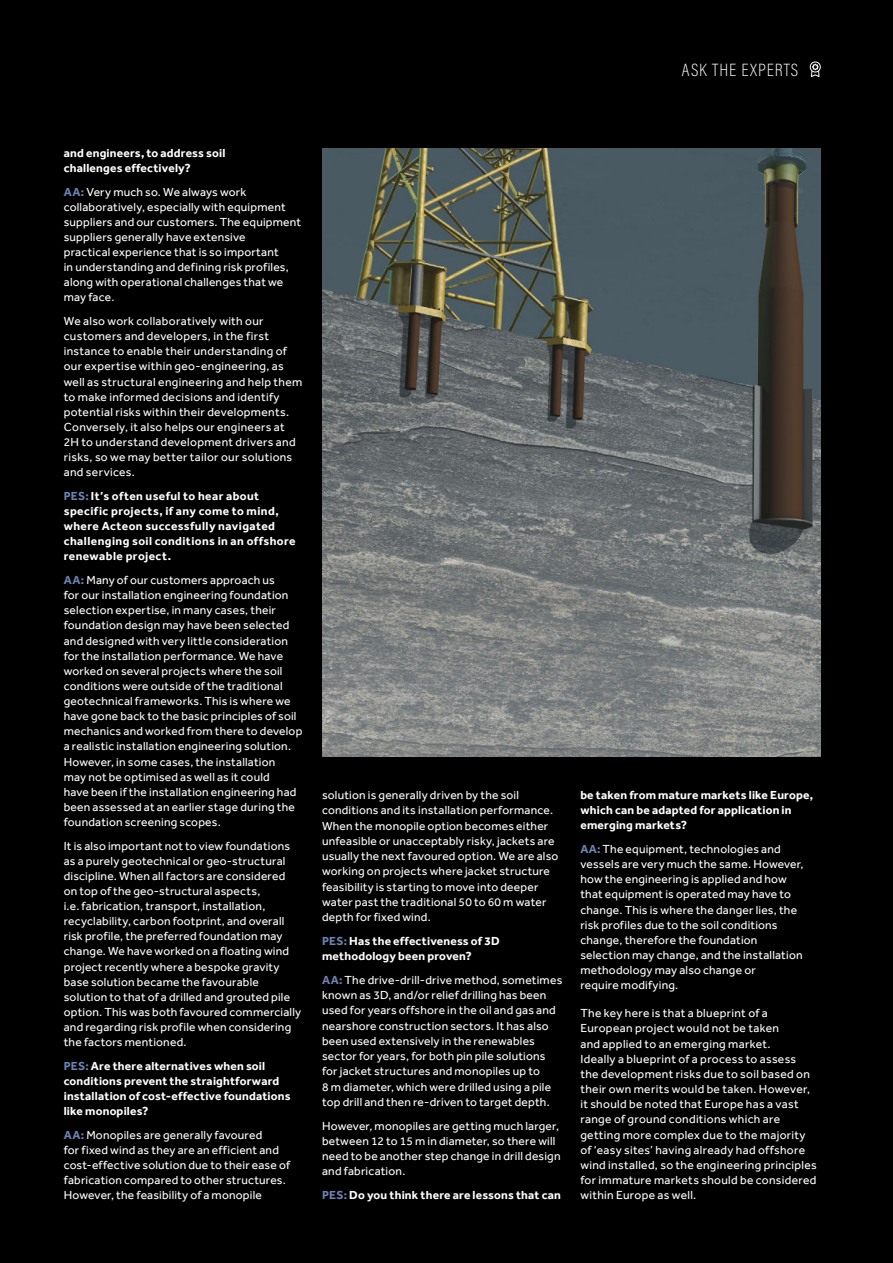
<style>
.page{position:relative;width:893px;height:1263px;background:#000}
.page>*{position:absolute;margin:0;border:0;box-sizing:border-box;transform-origin:0 0}
.t1{font:200 18px "Acumin Pro Cond";letter-spacing:.055em;color:#fff}
.t2{font:12px/15.1px "Effra";letter-spacing:.02em;color:#fff}
.t3{font:700 12px/15.1px "Effra";letter-spacing:.02em;color:#fff}
.s1{font-weight:700;color:#6c83b2}
.s2{color:#6c83b2}
</style>
<div class="page">
<img style="left:322px;top:149px;width:499px;height:608px">
<div style="left:810px;top:62px;width:11px;height:10px;border:1px solid #fff;border-radius:50%"></div>
<svg style="left:811px;top:63px;width:9px;height:14px"></svg>
<h1 class="t1" style="left:682px;top:59px;width:118px">ASK THE EXPERTS</h1>
<p class="t3" style="left:64px;top:146px;width:163px">and engineers, to address soil challenges effectively?</p>
<p class="t2" style="left:64px;top:185px;width:239px"><span class="s1">AA:</span> Very much so. We always work collaboratively, especially with equipment suppliers and our customers. The equipment suppliers generally have extensive<br>practical experience that is so important<br>in understanding and defining risk profiles, along with operational challenges that we may face.</p>
<p class="t2" style="left:64px;top:314px;width:240px">We also work collaboratively with our customers and developers, in the first instance to enable their understanding of our expertise within geo-engineering, as well as structural engineering and help them to make informed decisions and identify potential risks within their developments.<br>Conversely, it also helps our engineers at 2H to understand development drivers and risks, so we may better tailor our solutions and services.</p>
<p class="t3" style="left:64px;top:489px;width:233px"><span class="s2">PES:</span> It’s often useful to hear about specific projects, if any come to mind, where Acteon successfully navigated challenging soil conditions in an offshore renewable project.</p>
<p class="t2" style="left:64px;top:573px;width:240px"><span class="s1">AA:</span> Many of our customers approach us<br>for our installation engineering foundation selection expertise, in many cases, their foundation design may have been selected and designed with very little consideration for the installation performance. We have worked on several projects where the soil conditions were outside of the traditional geotechnical frameworks. This is where we have gone back to the basic principles of soil mechanics and worked from there to develop a realistic installation engineering solution.<br>However, in some cases, the installation<br>may not be optimised as well as it could<br>have been if the installation engineering had been assessed at an earlier stage during the foundation screening scopes.</p>
<p class="t2" style="left:64px;top:839px;width:239px">It is also important not to view foundations as a purely geotechnical or geo-structural discipline. When all factors are considered on top of the geo-structural aspects,<br>i.e. fabrication, transport, installation, recyclability, carbon footprint, and overall risk profile, the preferred foundation may change. We have worked on a floating wind project recently where a bespoke gravity base solution became the favourable solution to that of a drilled and grouted pile option. This was both favoured commercially and regarding risk profile when considering the factors mentioned.</p>
<p class="t3" style="left:64px;top:1059px;width:228px"><span class="s2">PES:</span> Are there alternatives when soil conditions prevent the straightforward installation of cost-effective foundations like monopiles?</p>
<p class="t2" style="left:64px;top:1128px;width:228px"><span class="s1">AA:</span> Monopiles are generally favoured<br>for fixed wind as they are an efficient and cost-effective solution due to their ease of fabrication compared to other structures.<br>However, the feasibility of a monopile</p>
<p class="t2" style="left:322px;top:788px;width:238px">solution is generally driven by the soil conditions and its installation performance.<br>When the monopile option becomes either unfeasible or unacceptably risky, jackets are usually the next favoured option. We are also working on projects where jacket structure feasibility is starting to move into deeper water past the traditional 50 to 60 m water depth for fixed wind.</p>
<p class="t3" style="left:322px;top:934px;width:179px"><span class="s2">PES:</span> Has the effectiveness of 3D methodology been proven?</p>
<p class="t2" style="left:322px;top:973px;width:242px"><span class="s1">AA:</span> The drive-drill-drive method, sometimes known as 3D, and/or relief drilling has been used for years offshore in the oil and gas and nearshore construction sectors. It has also been used extensively in the renewables sector for years, for both pin pile solutions for jacket structures and monopiles up to<br>8 m diameter, which were drilled using a pile top drill and then re-driven to target depth.</p>
<p class="t2" style="left:322px;top:1119px;width:240px">However, monopiles are getting much larger, between 12 to 15 m in diameter, so there will need to be another step change in drill design and fabrication.</p>
<p class="t3" style="left:322px;top:1188px;width:240px"><span class="s2">PES:</span> Do you think there are lessons that can</p>
<p class="t3" style="left:580px;top:788px;width:234px">be taken from mature markets like Europe, which can be adapted for application in emerging markets?</p>
<p class="t2" style="left:580px;top:842px;width:225px"><span class="s1">AA:</span> The equipment, technologies and vessels are very much the same. However, how the engineering is applied and how that equipment is operated may have to change. This is where the danger lies, the risk profiles due to the soil conditions change, therefore the foundation selection may change, and the installation methodology may also change or<br>require modifying.</p>
<p class="t2" style="left:580px;top:1006px;width:238px">The key here is that a blueprint of a European project would not be taken<br>and applied to an emerging market.<br>Ideally a blueprint of a process to assess the development risks due to soil based on their own merits would be taken. However, it should be noted that Europe has a vast range of ground conditions which are getting more complex due to the majority of ‘easy sites’ having already had offshore wind installed, so the engineering principles for immature markets should be considered within Europe as well.</p>
</div>
